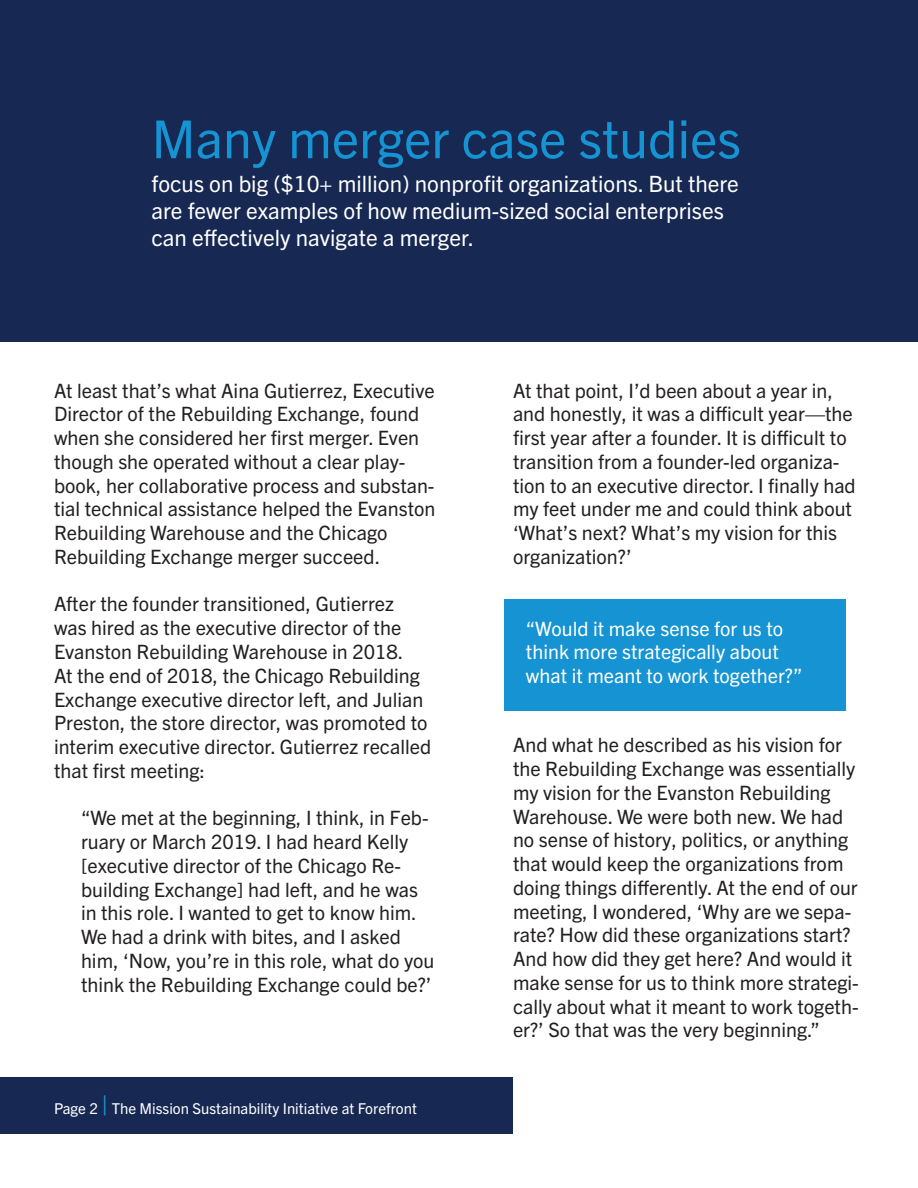
<style>
.page{position:relative;width:918px;height:1188px;background:#fff}
.page>*{position:absolute;margin:0;border:0;box-sizing:border-box;transform-origin:0 0}
.t1{font:52.5px "Trade Gothic Next LT Pro";color:#1593d2}
.t2{font:22.5px/27px "Trade Gothic Next LT Pro";color:#fff}
.t3{font:19.8px/23.7px "Trade Gothic Next LT Pro";color:#231f20}
.t4{font:19.8px/23.7px "Trade Gothic Next LT Pro";color:#fff}
.t5{font:15px "Trade Gothic Next LT Pro";color:#fff}
.s1{font-size:25.5px;color:#1593d2}
</style>
<div class="page">
<div style="left:0;top:0;width:918px;height:341px;background:#172852"></div>
<div style="left:0;top:1078px;width:513px;height:56px;background:#172852"></div>
<div style="left:504px;top:599px;width:342px;height:112px;background:#1593d2"></div>
<p class="t1" style="left:152px;top:103px;width:591px">Many merger case studies</p>
<p class="t2" style="left:152px;top:169px;width:589px">focus on big ($10+ million) nonprofit organizations. But there are fewer examples of how medium-sized social enterprises can effectively navigate a merger.</p>
<p class="t3" style="left:54px;top:377px;width:383px">At least that’s what Aina Gutierrez, Executive Director of the Rebuilding Exchange, found when she considered her first merger. Even though she operated without a clear play&shy;book, her collaborative process and substan&shy;tial technical assistance helped the Evanston Rebuilding Warehouse and the Chicago Rebuilding Exchange merger succeed.</p>
<p class="t3" style="left:54px;top:591px;width:379px">After the founder transitioned, Gutierrez was hired as the executive director of the Evanston Rebuilding Warehouse in 2018.<br>At the end of 2018, the Chicago Rebuilding Exchange executive director left, and Julian Preston, the store director, was promoted to interim executive director. Gutierrez recalled that first meeting:</p>
<p class="t3" style="left:81px;top:805px;width:355px">“We met at the beginning, I think, in Feb&shy;ruary or March 2019. I had heard Kelly [executive director of the Chicago Re&shy;building Exchange] had left, and he was in this role. I wanted to get to know him.<br>We had a drink with bites, and I asked him, ‘Now, you’re in this role, what do you think the Rebuilding Exchange could be?’</p>
<p class="t5" style="left:54px;top:1098px;width:364px">Page 2 <span class="s1">|</span> The Mission Sustainability Initiative at Forefront</p>
<p class="t3" style="left:513px;top:377px;width:344px">At that point, I’d been about a year in, and honestly, it was a difficult year—the first year after a founder. It is difficult to transition from a founder-led organiza&shy;tion to an executive director. I finally had my feet under me and could think about ‘What’s next? What’s my vision for this organization?’</p>
<p class="t4" style="left:526px;top:615px;width:278px">“Would it make sense for us to think more strategically about what it meant to work together?”</p>
<p class="t3" style="left:513px;top:732px;width:347px">And what he described as his vision for the Rebuilding Exchange was essentially my vision for the Evanston Rebuilding Warehouse. We were both new. We had no sense of history, politics, or anything that would keep the organizations from doing things differently. At the end of our meeting, I wondered, ‘Why are we sepa&shy;rate? How did these organizations start?<br>And how did they get here? And would it make sense for us to think more strategi&shy;cally about what it meant to work togeth&shy;er?’ So that was the very beginning.”</p>
</div>
